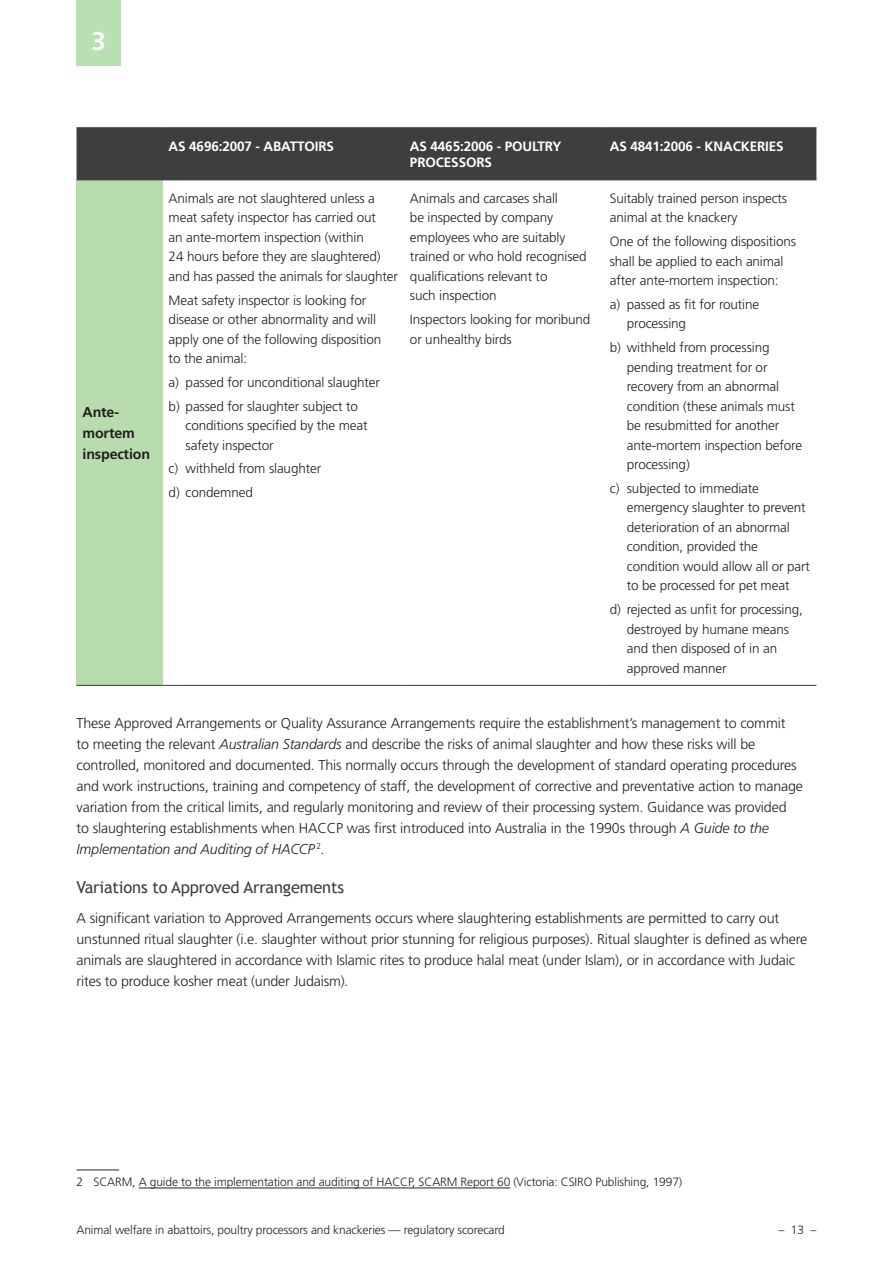
<style>
.page{position:relative;width:893px;height:1263px;background:#fff}
.page>*{position:absolute;margin:0;border:0;box-sizing:border-box;transform-origin:0 0}
.t1{font:700 25.5px "Frutiger";color:#fff}
.Heading_3{font:16.5px "Trebuchet MS";letter-spacing:-.01em;color:#3e3e3f}
.Body_Text{font:300 14.25px/21px "Frutiger";letter-spacing:-.01em;color:#231f20}
.Body_Text-2{font:700 14.25px/21px "Frutiger";letter-spacing:-.01em;color:#231f20}
.Table_Text{font:300 13.5px/19.5px "Frutiger";letter-spacing:-.01em;color:#231f20}
.Table_Header{font:700 13.5px/16.5px "Frutiger";letter-spacing:-.01em;color:#fff}
.Footnote_text{font:300 12px "Frutiger";letter-spacing:-.01em;color:#231f20}
.s1{font-style:italic}
</style>
<div class="page">
<div style="left:77px;top:128px;width:739px;height:52px;background:#3e3e3f"></div>
<div style="left:77px;top:180px;width:86px;height:505px;background:#b8dcae"></div>
<hr style="left:77px;top:685px;width:86px;height:1px;background:#3e3e3f">
<hr style="left:163px;top:685px;width:241px;height:1px;background:#3e3e3f">
<hr style="left:404px;top:685px;width:200px;height:1px;background:#3e3e3f">
<hr style="left:604px;top:685px;width:212px;height:1px;background:#3e3e3f">
<hr style="left:77px;top:127px;width:86px;height:1px;background:#3e3e3f">
<hr style="left:163px;top:127px;width:241px;height:1px;background:#3e3e3f">
<hr style="left:404px;top:127px;width:200px;height:1px;background:#3e3e3f">
<hr style="left:604px;top:127px;width:212px;height:1px;background:#3e3e3f">
<hr style="left:77px;top:180px;width:86px;height:1px;background:#3e3e3f">
<hr style="left:163px;top:180px;width:241px;height:1px;background:#3e3e3f">
<hr style="left:404px;top:180px;width:200px;height:1px;background:#3e3e3f">
<hr style="left:604px;top:180px;width:212px;height:1px;background:#3e3e3f">
<hr style="left:77px;top:1169px;width:42px;height:1px;background:#3e3e3f">
<hr style="left:139px;top:1188px;width:371px;height:1px;background:#231f20">
<div style="left:77px;top:0;width:44px;height:65px;background:#b8e0b3"></div>
<h1 class="t1" style="left:92px;top:26px;width:16px">3</h1>
<p class="Body_Text-2" style="left:83px;top:402px;width:69px">Ante&shy;mortem inspection</p>
<p class="Table_Header" style="left:169px;top:138px;width:167px">AS 4696:2007 - ABATTOIRS</p>
<p class="Table_Header" style="left:410px;top:138px;width:153px">AS 4465:2006 - POULTRY<br>PROCESSORS</p>
<p class="Table_Header" style="left:610px;top:138px;width:175px">AS 4841:2006 - KNACKERIES</p>
<p class="Table_Text" style="left:169px;top:189px;width:231px">Animals are not slaughtered unless a meat safety inspector has carried out<br>an ante-mortem inspection (within<br>24 hours before they are slaughtered) and has passed the animals for slaughter</p>
<p class="Table_Text" style="left:169px;top:290px;width:214px">Meat safety inspector is looking for disease or other abnormality and will apply one of the following disposition to the animal:</p>
<p class="Table_Text" style="left:169px;top:373px;width:213px">a) passed for unconditional slaughter</p>
<p class="Table_Text" style="left:186px;top:396px;width:183px;text-indent:-17px">b) passed for slaughter subject to conditions specified by the meat safety inspector</p>
<p class="Table_Text" style="left:169px;top:459px;width:154px">c) withheld from slaughter</p>
<p class="Table_Text" style="left:169px;top:483px;width:86px">d) condemned</p>
<p class="Table_Text" style="left:410px;top:189px;width:178px">Animals and carcases shall<br>be inspected by company employees who are suitably trained or who hold recognised qualifications relevant to<br>such inspection</p>
<p class="Table_Text" style="left:410px;top:310px;width:182px">Inspectors looking for moribund or unhealthy birds</p>
<p class="Table_Text" style="left:610px;top:189px;width:179px">Suitably trained person inspects animal at the knackery</p>
<p class="Table_Text" style="left:610px;top:232px;width:188px">One of the following dispositions shall be applied to each animal after ante-mortem inspection:</p>
<p class="Table_Text" style="left:627px;top:295px;width:134px;text-indent:-17px">a) passed as fit for routine processing</p>
<p class="Table_Text" style="left:627px;top:338px;width:177px;text-indent:-17px">b) withheld from processing pending treatment for or recovery from an abnormal condition (these animals must be resubmitted for another ante-mortem inspection before processing)</p>
<p class="Table_Text" style="left:627px;top:479px;width:185px;text-indent:-17px">c) subjected to immediate emergency slaughter to prevent deterioration of an abnormal condition, provided the condition would allow all or part to be processed for pet meat</p>
<p class="Table_Text" style="left:627px;top:600px;width:178px;text-indent:-17px">d) rejected as unfit for processing, destroyed by humane means and then disposed of in an approved manner</p>
<p class="Body_Text" style="left:77px;top:713px;width:728px">These Approved Arrangements or Quality Assurance Arrangements require the establishment’s management to commit<br>to meeting the relevant <span class="s1">Australian Standards</span> and describe the risks of animal slaughter and how these risks will be controlled, monitored and documented. This normally occurs through the development of standard operating procedures and work instructions, training and competency of staff, the development of corrective and preventative action to manage variation from the critical limits, and regularly monitoring and review of their processing system. Guidance was provided<br>to slaughtering establishments when HACCP was first introduced into Australia in the 1990s through <span class="s1">A Guide to the Implementation and Auditing of HACCP</span> <sup>2</sup><span class="s1">.</span></p>
<p class="Heading_3" style="left:77px;top:877px;width:269px">Variations to Approved Arrangements</p>
<p class="Body_Text" style="left:77px;top:907px;width:732px">A significant variation to Approved Arrangements occurs where slaughtering establishments are permitted to carry out unstunned ritual slaughter (i.e. slaughter without prior stunning for religious purposes). Ritual slaughter is defined as where animals are slaughtered in accordance with Islamic rites to produce halal meat (under Islam), or in accordance with Judaic rites to produce kosher meat (under Judaism)<span class="s1">.</span></p>
<p class="Footnote_text" style="left:77px;top:1175px;width:607px">2 SCARM, A guide to the implementation and auditing of HACCP, SCARM Report 60 (Victoria: CSIRO Publishing, 1997)</p>
<p class="Footnote_text" style="left:77px;top:1222px;width:430px">Animal welfare in abattoirs, poultry processors and knackeries — regulatory scorecard</p>
<p class="Footnote_text" style="left:779px;top:1222px;width:39px">– 13 –</p>
</div>
